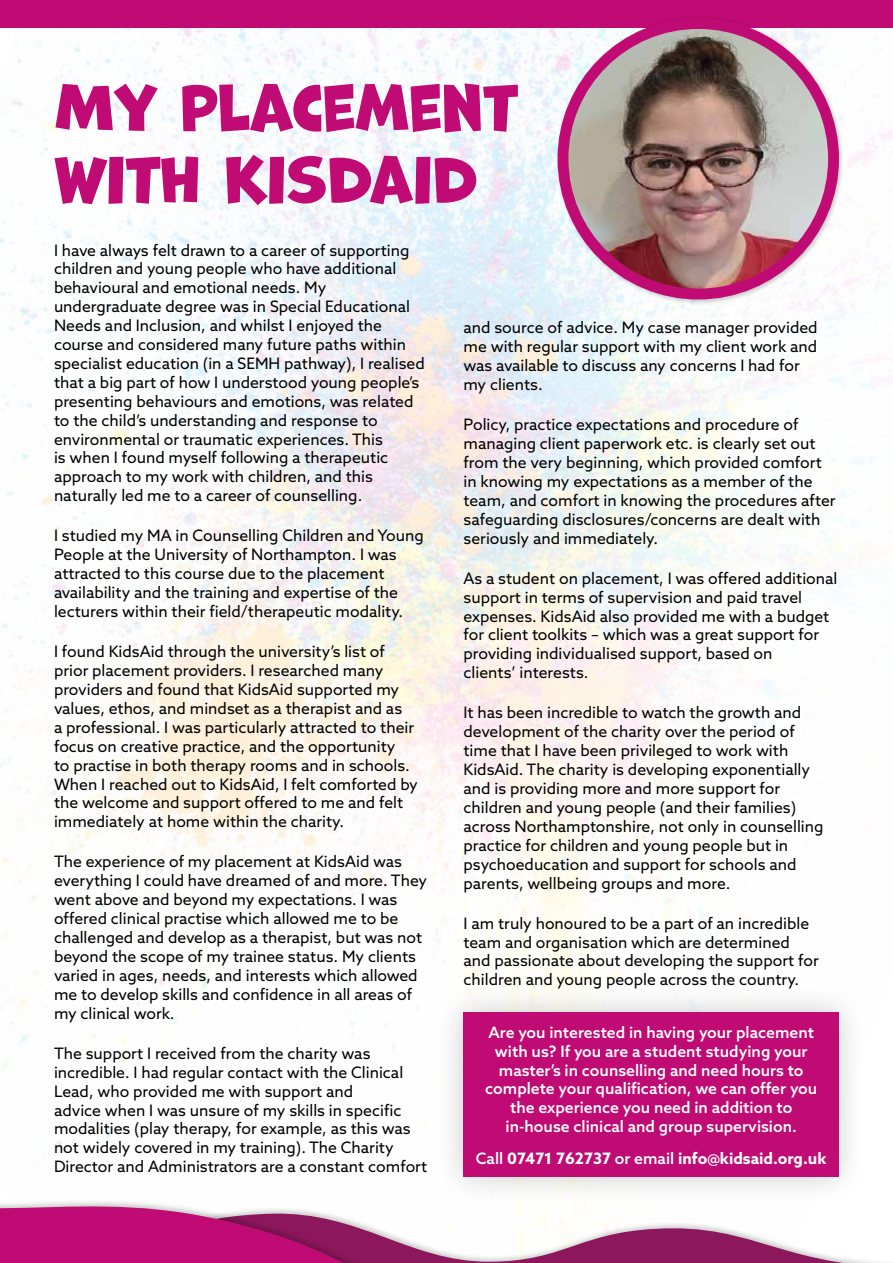
<style>
.page{position:relative;width:893px;height:1263px;background:#fff}
.page>*{position:absolute;margin:0;border:0;box-sizing:border-box;transform-origin:0 0}
.t1{font:60px/72px "Marvin";color:#bf0b73}
.t2{font:15.75px/18.9px "Azo Sans";color:#000}
.t3{font:500 15.75px/18.9px "Azo Sans";color:#fff;text-align:center}
.t4{font:700 15.75px "Azo Sans";color:#fff}
.s1{font-weight:500}
</style>
<div class="page">
<img style="left:0;top:28px;width:893px;height:1050px">
<div style="left:0;top:0;width:893px;height:28px;background:#bf0b73"></div>
<svg style="left:0;top:1123px;width:883px;height:140px"></svg>
<div style="left:435px;top:984px;width:432px;height:221px;background:#000;opacity:.2"></div>
<div style="left:463px;top:1012px;width:376px;height:165px;background:#bf0b73"></div>
<div style="left:555px;top:16px;width:290px;height:289px;background:#000;opacity:.2"></div>
<img style="left:566px;top:24px;width:265px;height:270px">
<div style="left:558px;top:18px;width:281px;height:281px;border:11px solid #bf0b73;border-radius:50%"></div>
<h1 class="t1" style="left:54px;top:73px;width:465px">MY PLACEMENT<br>WITH KISDAID</h1>
<p class="t2" style="left:54px;top:240px;width:372px">I have always felt drawn to a career of supporting children and young people who have additional behavioural and emotional needs. My undergraduate degree was in Special Educational Needs and Inclusion, and whilst I enjoyed the course and considered many future paths within specialist education (in a SEMH pathway), I realised that a big part of how I understood young people’s presenting behaviours and emotions, was related to the child’s understanding and response to environmental or traumatic experiences. This<br>is when I found myself following a therapeutic approach to my work with children, and this naturally led me to a career of counselling.</p>
<p class="t2" style="left:54px;top:526px;width:371px">I studied my MA in Counselling Children and Young People at the University of Northampton. I was attracted to this course due to the placement availability and the training and expertise of the lecturers within their field/therapeutic modality.</p>
<p class="t2" style="left:54px;top:642px;width:365px">I found KidsAid through the university’s list of prior placement providers. I researched many providers and found that KidsAid supported my values, ethos, and mindset as a therapist and as<br>a professional. I was particularly attracted to their focus on creative practice, and the opportunity<br>to practise in both therapy rooms and in schools.<br>When I reached out to KidsAid, I felt comforted by the welcome and support offered to me and felt immediately at home within the charity.</p>
<p class="t2" style="left:54px;top:852px;width:375px">The experience of my placement at KidsAid was everything I could have dreamed of and more. They went above and beyond my expectations. I was offered clinical practise which allowed me to be challenged and develop as a therapist, but was not beyond the scope of my trainee status. My clients varied in ages, needs, and interests which allowed me to develop skills and confidence in all areas of my clinical work.</p>
<p class="t2" style="left:54px;top:1043px;width:375px">The support I received from the charity was incredible. I had regular contact with the Clinical Lead, who provided me with support and<br>advice when I was unsure of my skills in specific modalities (play therapy, for example, as this was not widely covered in my training). The Charity Director and Administrators are a constant comfort</p>
<p class="t2" style="left:463px;top:318px;width:356px">and source of advice. My case manager provided me with regular support with my client work and was available to discuss any concerns I had for my clients.</p>
<p class="t2" style="left:463px;top:415px;width:374px">Policy, practice expectations and procedure of managing client paperwork etc. is clearly set out from the very beginning, which provided comfort in knowing my expectations as a member of the team, and comfort in knowing the procedures after safeguarding disclosures/concerns are dealt with seriously and immediately.</p>
<p class="t2" style="left:463px;top:568px;width:375px">As a student on placement, I was offered additional support in terms of supervision and paid travel expenses. KidsAid also provided me with a budget for client toolkits – which was a great support for providing individualised support, based on<br>clients’ interests.</p>
<p class="t2" style="left:463px;top:703px;width:361px">It has been incredible to watch the growth and development of the charity over the period of time that I have been privileged to work with KidsAid. The charity is developing exponentially and is providing more and more support for children and young people (and their families) across Northamptonshire, not only in counselling practice for children and young people but in psychoeducation and support for schools and parents, wellbeing groups and more.</p>
<p class="t2" style="left:463px;top:913px;width:357px">I am truly honoured to be a part of an incredible team and organisation which are determined and passionate about developing the support for children and young people across the country.</p>
<p class="t3" style="left:485px;top:1022px;width:333px">Are you interested in having your placement with us? If you are a student studying your master’s in counselling and need hours to complete your qualification, we can offer you the experience you need in addition to in-house clinical and group supervision.</p>
<p class="t4" style="left:476px;top:1148px;width:352px"><span class="s1">Call</span> 07471 762737 <span class="s1">or email</span> info@kidsaid.org.uk</p>
</div>
